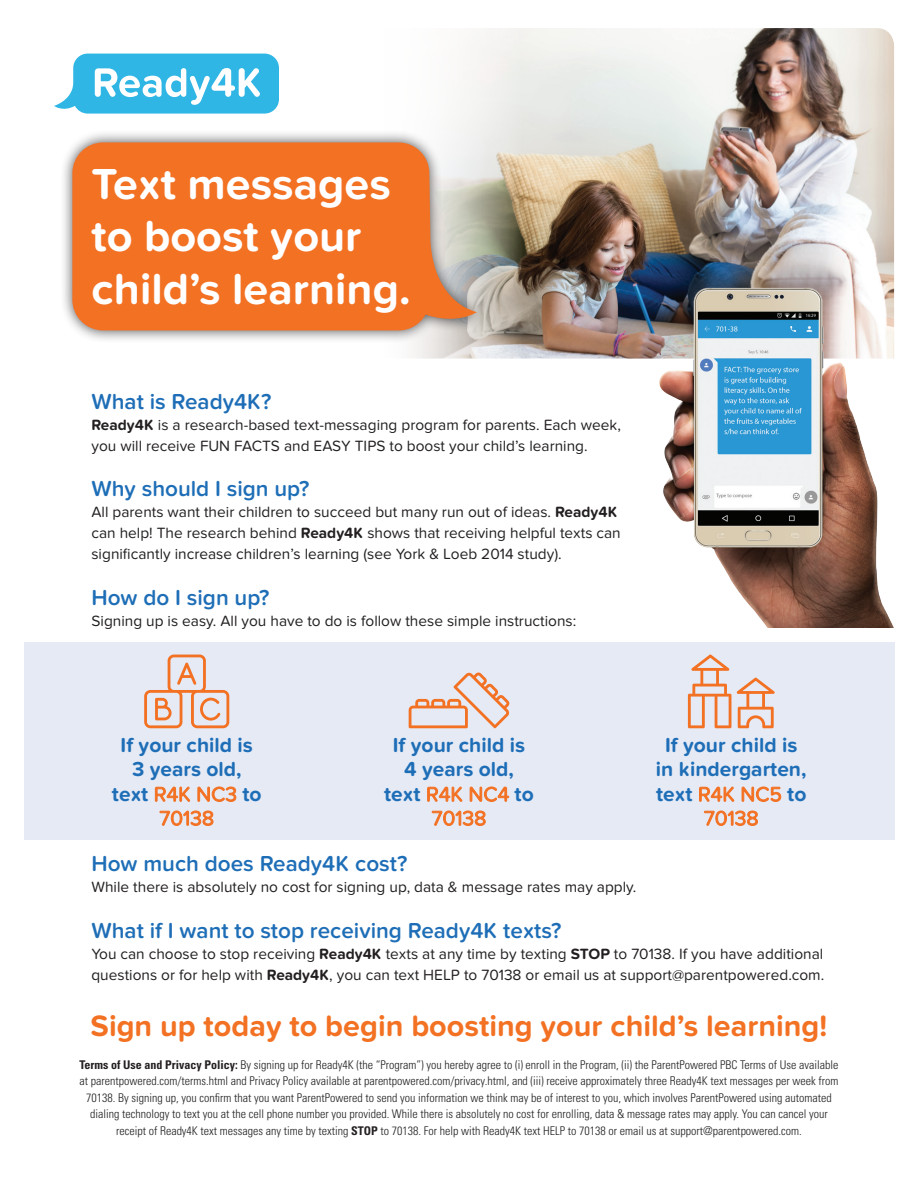
<style>
.page{position:relative;width:918px;height:1188px;background:#fff}
.page>*{position:absolute;margin:0;border:0;box-sizing:border-box;transform-origin:0 0}
.t1{font:700 45px/52.5px "Proxima Nova Soft";color:#fff}
.t2{font:700 30.6px "Proxima Nova Soft";color:#f37123}
.t3{font:600 22.5px "Proxima Nova Soft";color:#1e6eb7}
.Subhead{font:700 21px/24.5px "Proxima Nova Soft";color:#1e6eb7;text-align:center}
.t4{font:15.45px/21px "Proxima Nova Soft";color:#231f20}
.t5{font:300 condensed 12px/16.5px "Univers LT Std";color:#231f20;text-align:center}
.s1{font-weight:700}
.s2{font-weight:400;color:#f37123}
</style>
<div class="page">
<img style="left:413px;top:28px;width:481px;height:331px">
<div style="left:59px;top:130px;width:428px;height:213px;background:#231f20;opacity:.75"></div>
<svg style="left:72px;top:142px;width:405px;height:188px;background:#ee7b36"></svg>
<svg style="left:54px;top:54px;width:225px;height:60px"></svg>
<div style="left:24px;top:643px;width:870px;height:197px;background:#e5eaf5"></div>
<svg style="left:144px;top:655px;width:85px;height:73px"></svg>
<svg style="left:688px;top:654px;width:87px;height:74px"></svg>
<svg style="left:409px;top:673px;width:100px;height:55px"></svg>
<img style="left:648px;top:284px;width:247px;height:343px">
<h1 class="t1" style="left:91px;top:158px;width:321px">Text messages to boost your child’s learning.</h1>
<h3 class="t3" style="left:91px;top:388px;width:182px">What is Ready4K?</h3>
<p class="t4" style="left:91px;top:414px;width:531px"><span class="s1">Ready4K</span> is a research-based text-messaging program for parents. Each week, you will receive FUN FACTS and EASY TIPS to boost your child’s learning.</p>
<h3 class="t3" style="left:91px;top:476px;width:220px">Why should I sign up?</h3>
<p class="t4" style="left:91px;top:502px;width:531px">All parents want their children to succeed but many run out of ideas. <span class="s1">Ready4K </span>can help! The research behind <span class="s1">Ready4K</span> shows that receiving helpful texts can significantly increase children’s learning (see York &amp; Loeb 2014 study).</p>
<h3 class="t3" style="left:91px;top:585px;width:180px">How do I sign up?</h3>
<p class="t4" style="left:91px;top:611px;width:486px">Signing up is easy. All you have to do is follow these simple instructions:</p>
<p class="Subhead" style="left:112px;top:733px;width:151px">If your child is<br>3 years old, text <span class="s2">R4K NC3</span> to<br><span class="s2">70138</span></p>
<p class="Subhead" style="left:656px;top:733px;width:152px">If your child is in kindergarten, text <span class="s2">R4K NC5</span> to<br><span class="s2">70138</span></p>
<p class="Subhead" style="left:384px;top:733px;width:151px">If your child is<br>4 years old, text <span class="s2">R4K NC4</span> to<br><span class="s2">70138</span></p>
<h3 class="t3" style="left:91px;top:851px;width:317px">How much does Ready4K cost?</h3>
<p class="t4" style="left:91px;top:877px;width:547px">While there is absolutely no cost for signing up, data &amp; message rates may apply.</p>
<h3 class="t3" style="left:91px;top:917px;width:471px">What if I want to stop receiving Ready4K texts?</h3>
<p class="t4" style="left:91px;top:943px;width:734px">You can choose to stop receiving <span class="s1">Ready4K</span> texts at any time by texting <span class="s1">STOP</span> to 70138. If you have additional questions or for help with <span class="s1">Ready4K</span>, you can text HELP to 70138 or email us at support@parentpowered.com.</p>
<h2 class="t2" style="left:91px;top:1008px;width:738px">Sign up today to begin boosting your child’s learning!</h2>
<p class="t5" style="left:79px;top:1056px;width:761px"><span class="s1">Terms of Use and Privacy Policy:</span> By signing up for Ready4K (the “Program”) you hereby agree to (i) enroll in the Program, (ii) the ParentPowered PBC Terms of Use available at parentpowered.com/terms.html and Privacy Policy available at parentpowered.com/privacy.html, and (iii) receive approximately three Ready4K text messages per week from 70138. By signing up, you confirm that you want ParentPowered to send you information we think may be of interest to you, which involves ParentPowered using automated dialing technology to text you at the cell phone number you provided. While there is absolutely no cost for enrolling, data &amp; message rates may apply. You can cancel your receipt of Ready4K text messages any time by texting <span class="s1">STOP</span> to 70138. For help with Ready4K text HELP to 70138 or email us at support@parentpowered.com.</p>
</div>
